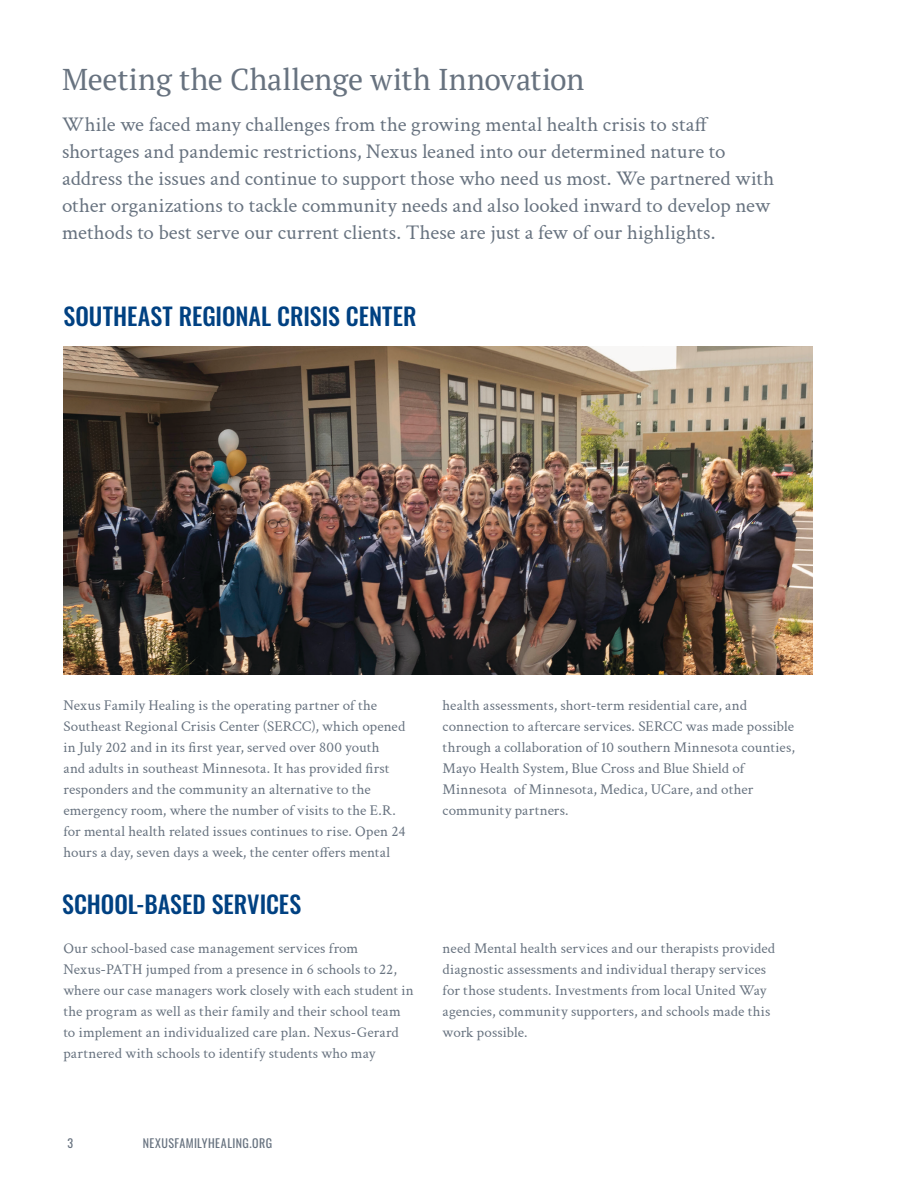
<style>
.page{position:relative;width:918px;height:1188px;background:#fff}
.page>*{position:absolute;margin:0;border:0;box-sizing:border-box;transform-origin:0 0}
.t1{font:30px "PT Serif";color:#67727f}
.t2{font:500 24px "Oswald";color:#004182}
.t3{font:21px/27px "Crimson Text";color:#67727f}
.t4{font:15px/21px "Crimson Text";letter-spacing:.005em;color:#67727f}
.t5{font:12px "Oswald";letter-spacing:.035em;color:#67727f}
</style>
<div class="page">
<img style="left:63px;top:346px;width:749px;height:329px">
<h1 class="t1" style="left:62px;top:60px;width:524px">Meeting the Challenge with Innovation</h1>
<p class="t3" style="left:62px;top:110px;width:714px">While we faced many challenges from the growing mental health crisis to staff shortages and pandemic restrictions, Nexus leaned into our determined nature to address the issues and continue to support those who need us most. We partnered with other organizations to tackle community needs and also looked inward to develop new methods to best serve our current clients. These are just a few of our highlights.</p>
<h2 class="t2" style="left:63px;top:304px;width:355px">SOUTHEAST REGIONAL CRISIS CENTER</h2>
<p class="t4" style="left:63px;top:694px;width:344px">Nexus Family Healing is the operating partner of the Southeast Regional Crisis Center (SERCC), which opened in July 202 and in its first year, served over 800 youth<br>and adults in southeast Minnesota. It has provided first responders and the community an alternative to the emergency room, where the number of visits to the E.R. for mental health related issues continues to rise. Open 24 hours a day, seven days a week, the center offers mental</p>
<p class="t4" style="left:443px;top:694px;width:354px">health assessments, short-term residential care, and connection to aftercare services. SERCC was made possible through a collaboration of 10 southern Minnesota counties, Mayo Health System, Blue Cross and Blue Shield of Minnesota of Minnesota, Medica, UCare, and other community partners.</p>
<h2 class="t2" style="left:62px;top:892px;width:241px">SCHOOL-BASED SERVICES</h2>
<p class="t4" style="left:63px;top:937px;width:352px">Our school-based case management services from Nexus-PATH jumped from a presence in 6 schools to 22, where our case managers work closely with each student in the program as well as their family and their school team to implement an individualized care plan. Nexus-Gerard partnered with schools to identify students who may</p>
<p class="t4" style="left:443px;top:937px;width:334px">need Mental health services and our therapists provided diagnostic assessments and individual therapy services for those students. Investments from local United Way agencies, community supporters, and schools made this work possible.</p>
<p class="t5" style="left:68px;top:1133px;width:7px">3</p>
<p class="t5" style="left:143px;top:1133px;width:131px">NEXUSFAMILYHEALING.ORG</p>
</div>
